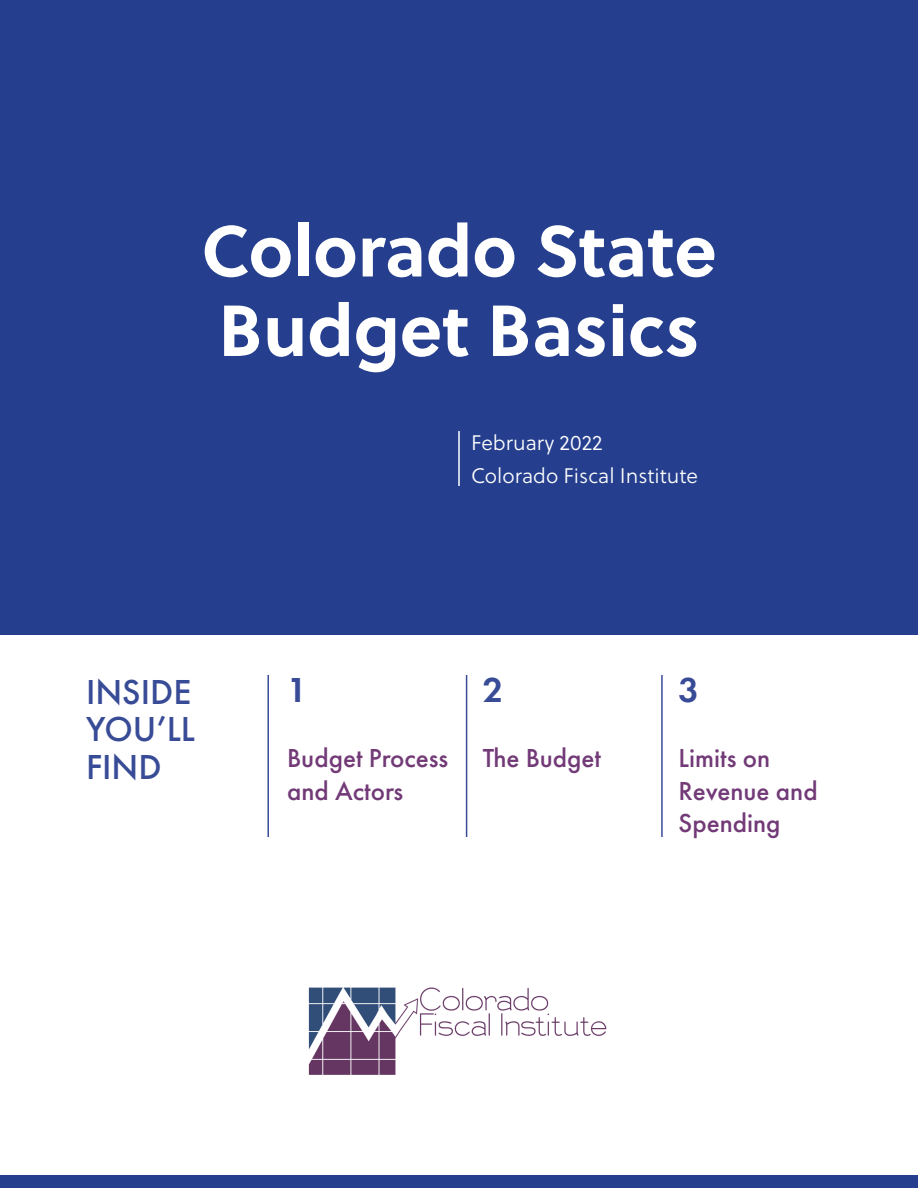
<style>
.page{position:relative;width:918px;height:1188px;background:#fff}
.page>*{position:absolute;margin:0;border:0;box-sizing:border-box;transform-origin:0 0}
.t1{font:700 72px "Soleil";color:#fff}
.t2{font:500 36px/37.5px "Futura PT";color:#384b96}
.t3{font:600 36px "Futura PT";color:#384b96}
.t4{font:500 27px/32.4px "Futura PT";color:#723a77}
.t5{font:21px "Soleil Lt";color:#fff}
</style>
<div class="page">
<div style="left:0;top:0;width:918px;height:634px;background:#253f8e"></div>
<hr style="left:458px;top:431px;width:2px;height:55px;background:#fff">
<hr style="left:267px;top:675px;width:2px;height:162px;background:#384b96">
<hr style="left:466px;top:675px;width:1px;height:162px;background:#384b96">
<hr style="left:661px;top:675px;width:2px;height:162px;background:#384b96">
<div style="left:0;top:1175px;width:918px;height:13px;background:#253f8e"></div>
<img style="left:308px;top:987px;width:299px;height:88px">
<p class="t1" style="left:201px;top:195px;width:517px">Colorado State</p>
<p class="t1" style="left:219px;top:275px;width:482px">Budget Basics</p>
<p class="t5" style="left:471px;top:428px;width:133px">February 2022</p>
<p class="t5" style="left:471px;top:461px;width:229px">Colorado Fiscal Institute</p>
<p class="t2" style="left:86px;top:673px;width:107px">INSIDE</p>
<p class="t2" style="left:86px;top:711px;width:111px">YOU’LL<br>FIND</p>
<p class="t3" style="left:287px;top:668px;width:22px">1</p>
<p class="t4" style="left:287px;top:742px;width:163px">Budget Process and Actors</p>
<p class="t3" style="left:483px;top:668px;width:22px">2</p>
<p class="t4" style="left:483px;top:742px;width:120px">The Budget</p>
<p class="t3" style="left:679px;top:668px;width:22px">3</p>
<p class="t4" style="left:679px;top:742px;width:141px">Limits on<br>Revenue and<br>Spending</p>
</div>
